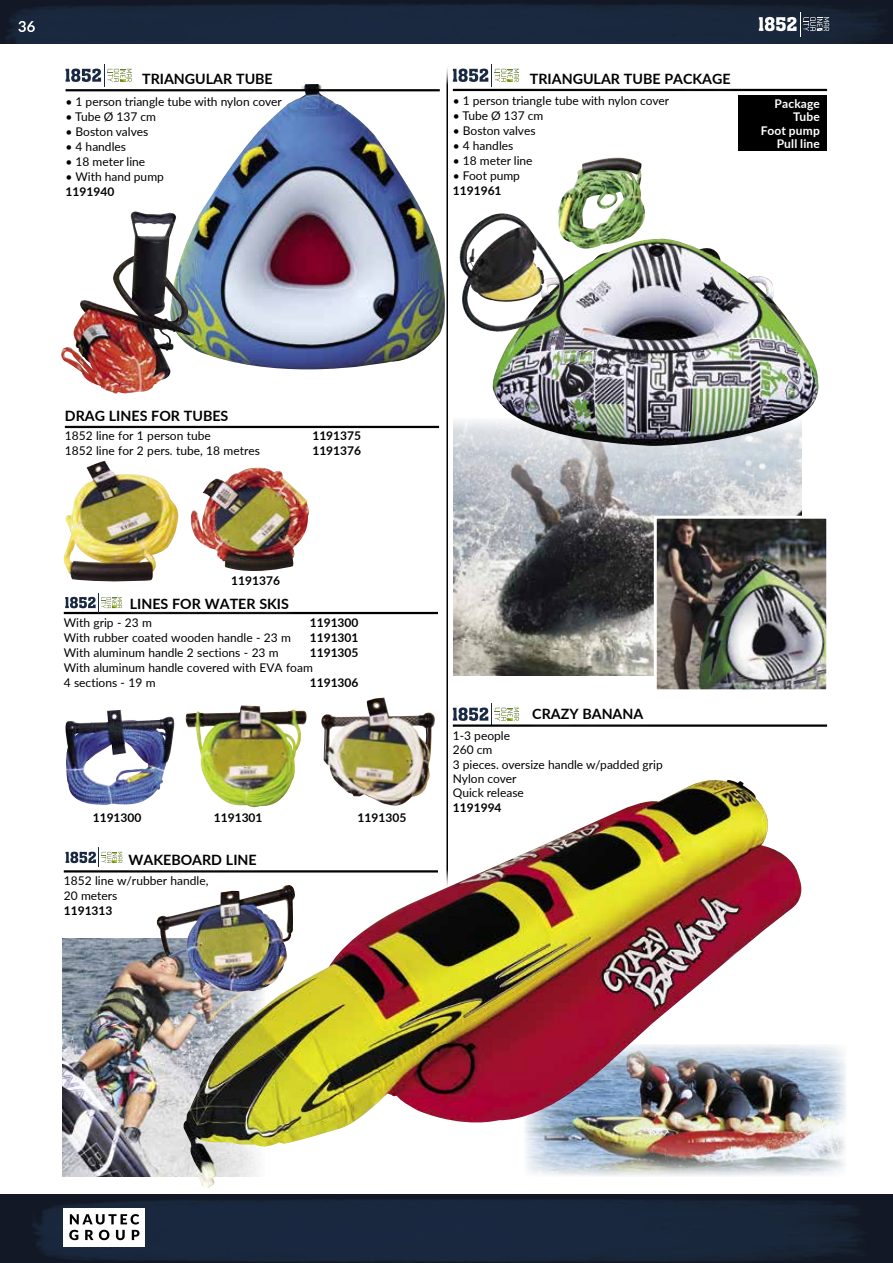
<style>
.page{position:relative;width:893px;height:1263px;background:#fff}
.page>*{position:absolute;margin:0;border:0;box-sizing:border-box;transform-origin:0 0}
.t1{font:700 15px "Lato";color:#fff}
.t2{font:700 14.25px "Lato";color:#000}
.t3{font:12px/14.4px "Lato";color:#000}
.t4{font:700 12px "Lato";color:#000}
.t5{font:700 12px/13.5px "Lato";letter-spacing:.015em;color:#fff;text-align:right}
</style>
<div class="page">
<img style="left:0;top:0;width:893px;height:43px">
<img style="left:0;top:1194px;width:893px;height:69px">
<div style="left:64px;top:1209px;width:80px;height:37px;background:linear-gradient(to right,#fefefe,#fdfdfd)"></div>
<svg style="left:69px;top:1230px;width:70px;height:10px"></svg>
<svg style="left:70px;top:1214px;width:69px;height:10px"></svg>
<svg style="left:759px;top:12px;width:70px;height:24px"></svg>
<hr style="left:446px;top:64px;width:2px;height:827px;background:#000">
<img style="left:63px;top:938px;width:121px;height:238px">
<img style="left:453px;top:420px;width:348px;height:255px">
<hr style="left:64px;top:870px;width:374px;height:2px;background:#000">
<img style="left:155px;top:913px;width:29px;height:80px">
<svg style="left:66px;top:847px;width:54px;height:20px"></svg>
<div style="left:120px;top:845px;width:145px;height:29px;background:#fff"></div>
<img style="left:658px;top:520px;width:167px;height:168px">
<div style="left:654px;top:516px;width:175px;height:176px;border:3px solid #fff"></div>
<hr style="left:453px;top:89px;width:374px;height:2px;background:#000">
<svg style="left:453px;top:64px;width:66px;height:23px"></svg>
<img style="left:558px;top:158px;width:87px;height:81px">
<img style="left:486px;top:239px;width:333px;height:207px">
<img style="left:462px;top:213px;width:39px;height:32px">
<div style="left:521px;top:63px;width:218px;height:30px;background:#fff"></div>
<div style="left:738px;top:93px;width:91px;height:58px;background:#000"></div>
<img style="left:801px;top:1045px;width:45px;height:130px">
<svg style="left:453px;top:703px;width:66px;height:21px"></svg>
<hr style="left:453px;top:724px;width:374px;height:3px;background:#000">
<img style="left:184px;top:778px;width:617px;height:410px">
<div style="left:524px;top:699px;width:128px;height:30px;background:#fff"></div>
<img style="left:191px;top:467px;width:118px;height:104px">
<hr style="left:65px;top:426px;width:374px;height:2px;background:#000">
<img style="left:63px;top:461px;width:115px;height:121px">
<div style="left:56px;top:400px;width:181px;height:30px;background:#fff"></div>
<hr style="left:64px;top:612px;width:374px;height:2px;background:#000">
<img style="left:65px;top:710px;width:110px;height:95px">
<img style="left:184px;top:705px;width:123px;height:104px">
<img style="left:319px;top:697px;width:116px;height:109px">
<svg style="left:65px;top:593px;width:56px;height:19px"></svg>
<div style="left:121px;top:589px;width:177px;height:29px;background:#fff"></div>
<img style="left:192px;top:84px;width:253px;height:285px">
<hr style="left:66px;top:89px;width:374px;height:2px;background:#000">
<svg style="left:66px;top:64px;width:66px;height:23px"></svg>
<img style="left:61px;top:211px;width:131px;height:183px">
<div style="left:133px;top:64px;width:148px;height:29px;background:#fff"></div>
<p class="t1" style="left:18px;top:15px;width:19px">36</p>
<p class="t2" style="left:142px;top:68px;width:132px">TRIANGULAR TUBE</p>
<p class="t3" style="left:66px;top:93px;width:218px">• 1 person triangle tube with nylon cover</p>
<p class="t3" style="left:66px;top:108px;width:92px">• Tube Ø 137 cm</p>
<p class="t3" style="left:66px;top:123px;width:84px">• Boston valves</p>
<p class="t3" style="left:66px;top:138px;width:62px">• 4 handles</p>
<p class="t3" style="left:66px;top:153px;width:81px">• 18 meter line</p>
<p class="t3" style="left:66px;top:168px;width:100px">• With hand pump</p>
<p class="t4" style="left:66px;top:182px;width:50px">1191940</p>
<p class="t2" style="left:530px;top:68px;width:202px">TRIANGULAR TUBE PACKAGE</p>
<p class="t3" style="left:453px;top:93px;width:218px">• 1 person triangle tube with nylon cover</p>
<p class="t3" style="left:453px;top:108px;width:92px">• Tube Ø 137 cm</p>
<p class="t3" style="left:453px;top:123px;width:84px">• Boston valves</p>
<p class="t3" style="left:453px;top:138px;width:62px">• 4 handles</p>
<p class="t3" style="left:453px;top:153px;width:81px">• 18 meter line</p>
<p class="t3" style="left:453px;top:168px;width:69px">• Foot pump</p>
<p class="t4" style="left:453px;top:182px;width:50px">1191961</p>
<p class="t5" style="left:761px;top:96px;width:61px">Package<br>Tube<br>Foot pump<br>Pull line</p>
<p class="t2" style="left:65px;top:405px;width:165px">DRAG LINES FOR TUBES</p>
<p class="t3" style="left:65px;top:428px;width:147px">1852 line for 1 person tube</p>
<p class="t4" style="left:312px;top:427px;width:50px">1191375</p>
<p class="t3" style="left:65px;top:443px;width:197px">1852 line for 2 pers. tube, 18 metres</p>
<p class="t4" style="left:312px;top:442px;width:50px">1191376</p>
<p class="t4" style="left:231px;top:572px;width:50px">1191376</p>
<p class="t2" style="left:130px;top:593px;width:161px">LINES FOR WATER SKIS</p>
<p class="t3" style="left:64px;top:615px;width:90px">With grip - 23 m</p>
<p class="t4" style="left:310px;top:613px;width:50px">1191300</p>
<p class="t3" style="left:64px;top:630px;width:229px">With rubber coated wooden handle - 23 m</p>
<p class="t4" style="left:310px;top:628px;width:50px">1191301</p>
<p class="t3" style="left:64px;top:645px;width:217px">With aluminum handle 2 sections - 23 m</p>
<p class="t4" style="left:310px;top:643px;width:50px">1191305</p>
<p class="t3" style="left:64px;top:659px;width:251px;line-height:15px">With aluminum handle covered with EVA foam<br>4 sections - 19 m</p>
<p class="t4" style="left:310px;top:673px;width:50px">1191306</p>
<p class="t4" style="left:93px;top:809px;width:50px">1191300</p>
<p class="t4" style="left:214px;top:809px;width:50px">1191301</p>
<p class="t4" style="left:358px;top:809px;width:50px">1191305</p>
<p class="t2" style="left:129px;top:849px;width:130px">WAKEBOARD LINE</p>
<p class="t3" style="left:64px;top:873px;width:146px;line-height:15px">1852 line w/rubber handle,<br>20 meters</p>
<p class="t4" style="left:64px;top:902px;width:50px">1191313</p>
<p class="t2" style="left:532px;top:703px;width:113px">CRAZY BANANA</p>
<p class="t3" style="left:453px;top:728px;width:211px">1-3 people<br>260 cm<br>3 pieces. oversize handle w/padded grip<br>Nylon cover<br>Quick release</p>
<p class="t4" style="left:453px;top:799px;width:50px">1191994</p>
</div>
